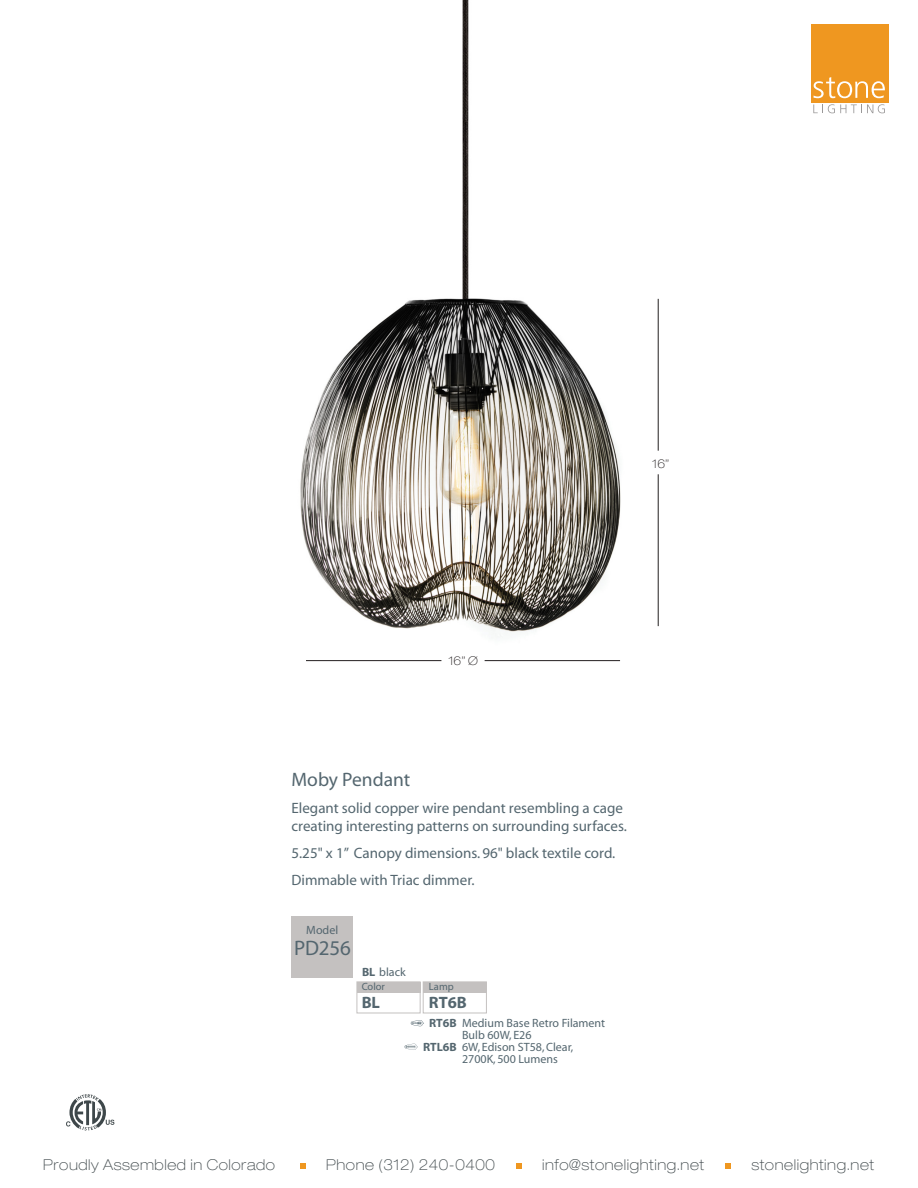
<style>
.page{position:relative;width:918px;height:1188px;background:#fff}
.page>*{position:absolute;margin:0;border:0;box-sizing:border-box;transform-origin:0 0}
.t1{font:21px "Myriad";letter-spacing:-.01em;color:#54666f}
.t2{font:19.5px "Myriad";color:#54666f}
.t3{font:700 16.5px "Myriad";color:#54666f}
.t4{font:15px/18px "Myriad";color:#54666f}
.t5{font:100 expanded 15px "Helvetica Neue LT Std";letter-spacing:.04em;color:#3f484b}
.t6{font:12px/12px "Myriad";color:#54666f}
.t7{font:700 12px/24px "Myriad";color:#54666f;text-align:center}
.t8{font:100 expanded 12px "Helvetica Neue LT Std";color:#231f20}
.t9{font:10.5px "Myriad";color:#54666f}
.s1{font-weight:700}
</style>
<div class="page">
<img style="left:300px;top:0;width:359px;height:636px">
<hr style="left:485px;top:660px;width:135px;height:1px;background:#231f20">
<hr style="left:306px;top:660px;width:135px;height:1px;background:#231f20">
<hr style="left:658px;top:299px;width:1px;height:152px;background:#231f20">
<hr style="left:658px;top:474px;width:1px;height:152px;background:#231f20">
<div style="left:357px;top:982px;width:64px;height:31px;border:1px solid #c4c1c0"></div>
<div style="left:357px;top:982px;width:63px;height:10px;background:#c4c1c0"></div>
<div style="left:423px;top:982px;width:64px;height:31px;border:1px solid #c4c1c0"></div>
<div style="left:423px;top:982px;width:63px;height:10px;background:#c4c1c0"></div>
<div style="left:292px;top:917px;width:61px;height:61px;background:#c4c1c0"></div>
<svg style="left:411px;top:1020px;width:13px;height:7px"></svg>
<svg style="left:404px;top:1044px;width:14px;height:6px"></svg>
<svg style="left:813px;top:104px;width:72px;height:9px"></svg>
<div style="left:811px;top:24px;width:78px;height:78px;background:#ef9720"></div>
<svg style="left:813px;top:77px;width:72px;height:21px"></svg>
<svg style="left:300px;top:1163px;width:6px;height:5px"></svg>
<svg style="left:516px;top:1163px;width:5px;height:5px"></svg>
<svg style="left:725px;top:1163px;width:6px;height:5px"></svg>
<svg style="left:66px;top:1094px;width:48px;height:37px"></svg>
<p class="t8" style="left:652px;top:456px;width:19px">16”</p>
<p class="t8" style="left:448px;top:654px;width:31px">16” Ø</p>
<h2 class="t2" style="left:292px;top:770px;width:120px">Moby Pendant</h2>
<p class="t4" style="left:292px;top:800px;width:337px">Elegant solid copper wire pendant resembling a cage creating interesting patterns on surrounding surfaces.</p>
<p class="t4" style="left:292px;top:841px;width:325px;line-height:27px">5.25" x 1” Canopy dimensions. 96" black textile cord.<br>Dimmable with Triac dimmer.</p>
<p class="t6" style="left:306px;top:924px;width:33px">Model</p>
<h1 class="t1" style="left:294px;top:937px;width:58px">PD256</h1>
<p class="t6" style="left:362px;top:966px;width:45px"><span class="s1">BL</span> black</p>
<p class="t9" style="left:362px;top:981px;width:25px">Color</p>
<p class="t3" style="left:362px;top:994px;width:20px">BL</p>
<p class="t9" style="left:429px;top:981px;width:26px">Lamp</p>
<p class="t3" style="left:429px;top:994px;width:39px">RT6B</p>
<p class="t7" style="left:423px;top:1011px;width:35px">RT6B<br>RTL6B</p>
<p class="t6" style="left:462px;top:1017px;width:145px">Medium Base Retro Filament<br>Bulb 60W, E26<br>6W, Edison ST58, Clear,<br>2700K, 500 Lumens</p>
<p class="t5" style="left:43px;top:1155px;width:233px">Proudly Assembled in Colorado</p>
<p class="t5" style="left:326px;top:1155px;width:170px">Phone (312) 240-0400</p>
<p class="t5" style="left:542px;top:1155px;width:164px">info@stonelighting.net</p>
<p class="t5" style="left:751px;top:1155px;width:124px">stonelighting.net</p>
</div>
